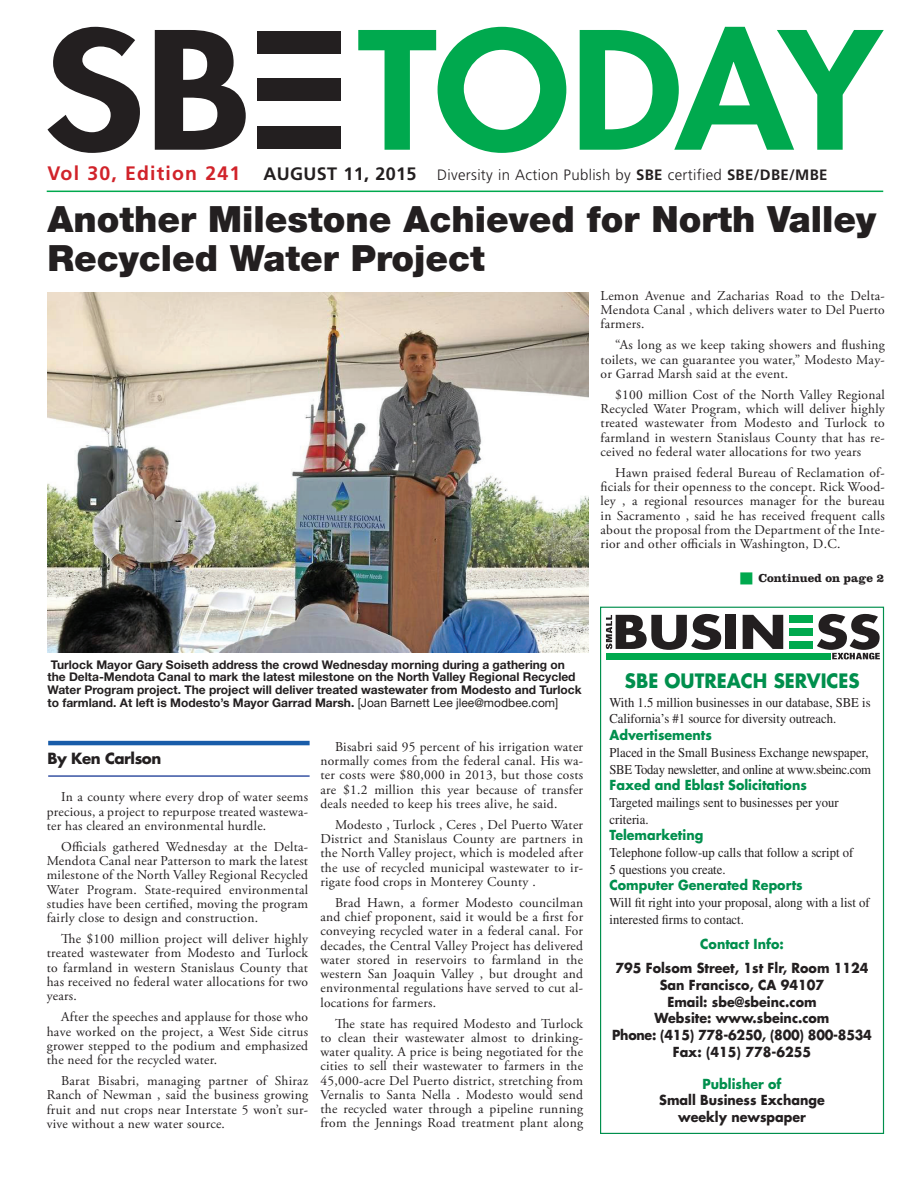
<style>
.page{position:relative;width:918px;height:1188px;background:#fff}
.page>*{position:absolute;margin:0;border:0;box-sizing:border-box;transform-origin:0 0}
.t1{font:900 36px/39px "Helvetica Neue LT";color:#231f20}
.t2{font:700 19.35px "Futura";color:#008f4d;scale:.94 1}
.t3{font:300 15px "Frutiger";letter-spacing:.02em;color:#231f20}
.t4{font:700 15px "Futura";letter-spacing:-.03em;color:#231f20}
.t5{font:13.5px/14.2px "Adobe Garamond Pro";letter-spacing:.02em;color:#231f20;text-align:justify}
.t6{font:13.5px/16.6px "Times";color:#231f20;scale:.94 1}
.t7{font:700 13.5px/16.6px "Futura";color:#231f20;text-align:center;scale:.94 1}
.t8{font:700 13.5px "Futura";color:#008f4d;scale:.94 1}
.t9{font:700 12px/12.8px "Helvetica Neue LT Std";color:#231f20}
.t10{font:700 12px "Clarendon LT Std";color:#231f20}
.s1{font-weight:700;font-size:19.5px;color:#d1232a}
.s2{font-weight:700;font-size:18px}
.s3{font-weight:700}
.s4{font-weight:400}
</style>
<div class="page">
<hr style="left:47px;top:191px;width:836px;height:1px;background:#00a94e">
<hr style="left:48px;top:741px;width:262px;height:4px;background:#185ca9">
<hr style="left:48px;top:775px;width:262px;height:2px;background:#3853a3">
<div style="left:600px;top:607px;width:284px;height:527px;background:#fff;border:1px solid #008f4d"></div>
<div style="left:606px;top:653px;width:224px;height:6px;background:#00a94e"></div>
<div style="left:726px;top:615px;width:10px;height:34px;background:#231f20"></div>
<svg style="left:743px;top:615px;width:40px;height:34px"></svg>
<div style="left:790px;top:615px;width:23px;height:7px;background:#00a94e"></div>
<div style="left:790px;top:628px;width:23px;height:8px;background:#00a94e"></div>
<div style="left:790px;top:641px;width:23px;height:8px;background:#00a94e"></div>
<svg style="left:606px;top:614px;width:115px;height:36px"></svg>
<svg style="left:817px;top:614px;width:63px;height:45px"></svg>
<div style="left:257px;top:126px;width:84px;height:22px;background:#231f20"></div>
<div style="left:257px;top:78px;width:84px;height:23px;background:#231f20"></div>
<div style="left:257px;top:31px;width:84px;height:22px;background:#231f20"></div>
<svg style="left:47px;top:27px;width:93px;height:126px"></svg>
<svg style="left:155px;top:30px;width:91px;height:120px"></svg>
<svg style="left:358px;top:27px;width:208px;height:126px"></svg>
<svg style="left:580px;top:27px;width:304px;height:123px"></svg>
<img style="left:48px;top:293px;width:540px;height:360px">
<p class="t3" style="left:47px;top:166px;width:782px"><span class="s1">Vol 30, Edition 241</span> <span class="s2">AUGUST 11, 2015</span> Diversity in Action Publish by <span class="s3">SBE</span> certified <span class="s3">SBE/DBE/MBE</span></p>
<h1 class="t1" style="left:48px;top:199px;width:830px">Another Milestone Achieved for North Valley<br>Recycled Water Project</h1>
<p class="t5" style="left:601px;top:289px;width:286px">Lemon Avenue and Zacharias Road to the Delta-Mendota Canal , which delivers water to Del Puerto farmers.</p>
<p class="t5" style="left:601px;top:338px;width:286px;text-indent:15px">“As long as we keep taking showers and flushing toilets, we can guarantee you water,” Modesto May&shy;or Garrad Marsh said at the event.</p>
<p class="t5" style="left:601px;top:388px;width:286px;text-indent:15px">$100 million Cost of the North Valley Regional Recycled Water Program, which will deliver highly treated wastewater from Modesto and Turlock to farmland in western Stanislaus County that has re&shy;ceived no federal water allocations for two years</p>
<p class="t5" style="left:601px;top:466px;width:286px;text-indent:15px">Hawn praised federal Bureau of Reclamation of&shy;ficials for their openness to the concept. Rick Wood&shy;ley , a regional resources manager for the bureau in Sacramento , said he has received frequent calls about the proposal from the Department of the Inte&shy;rior and other officials in Washington, D.C.</p>
<p class="t10" style="left:758px;top:571px;width:127px">Continued on page 2</p>
<p class="t9" style="left:48px;top:658px;width:536px">Turlock Mayor Gary Soiseth address the crowd Wednesday morning during a gathering on the Delta-Mendota Canal to mark the latest milestone on the North Valley Regional Recycled Water Program project. The project will deliver treated wastewater from Modesto and Turlock to farmland. At left is Modesto’s Mayor Garrad Marsh. <span class="s4">[Joan Barnett Lee jlee@modbee.com]</span></p>
<p class="t4" style="left:48px;top:748px;width:115px">By Ken Carlson</p>
<p class="t5" style="left:47px;top:791px;width:263px;text-indent:15px">In a county where every drop of water seems precious, a project to repurpose treated wastewa&shy;ter has cleared an environmental hurdle.</p>
<p class="t5" style="left:47px;top:840px;width:263px;text-indent:15px">Officials gathered Wednesday at the Delta-Mendota Canal near Patterson to mark the latest milestone of the North Valley Regional Recycled Water Program. State-required environmental studies have been certified, moving the program fairly close to design and construction.</p>
<p class="t5" style="left:47px;top:932px;width:263px;text-indent:15px">The $100 million project will deliver highly treated wastewater from Modesto and Turlock to farmland in western Stanislaus County that has received no federal water allocations for two years.</p>
<p class="t5" style="left:47px;top:1010px;width:263px;text-indent:15px">After the speeches and applause for those who have worked on the project, a West Side citrus grower stepped to the podium and emphasized the need for the recycled water.</p>
<p class="t5" style="left:47px;top:1074px;width:263px;text-indent:15px">Barat Bisabri, managing partner of Shiraz Ranch of Newman , said the business growing fruit and nut crops near Interstate 5 won’t sur&shy;vive without a new water source.</p>
<p class="t5" style="left:320px;top:740px;width:264px;text-indent:15px">Bisabri said 95 percent of his irrigation water normally comes from the federal canal. His wa&shy;ter costs were $80,000 in 2013, but those costs are $1.2 million this year because of transfer deals needed to keep his trees alive, he said.</p>
<p class="t5" style="left:320px;top:818px;width:264px;text-indent:15px">Modesto , Turlock , Ceres , Del Puerto Water District and Stanislaus County are partners in the North Valley project, which is modeled after the use of recycled municipal wastewater to ir&shy;rigate food crops in Monterey County .</p>
<p class="t5" style="left:320px;top:896px;width:264px;text-indent:15px">Brad Hawn, a former Modesto councilman and chief proponent, said it would be a first for conveying recycled water in a federal canal. For decades, the Central Valley Project has delivered water stored in reservoirs to farmland in the western San Joaquin Valley , but drought and environmental regulations have served to cut al&shy;locations for farmers.</p>
<p class="t5" style="left:320px;top:1017px;width:264px;text-indent:15px">The state has required Modesto and Turlock to clean their wastewater almost to drinking&shy;water quality. A price is being negotiated for the cities to sell their wastewater to farmers in the 45,000-acre Del Puerto district, stretching from Vernalis to Santa Nella . Modesto would send the recycled water through a pipeline running from the Jennings Road treatment plant along</p>
<h2 class="t2" style="left:625px;top:668px;width:88px">SBE Outreac</h2>
<h2 class="t2" style="left:753px;top:668px;width:84px">h Services</h2>
<p class="t6" style="left:610px;top:694px;width:279px">With 1.5 million businesses in our database, SBE is<br>California’s #1 source for diversity outreach.</p>
<p class="t8" style="left:610px;top:726px;width:110px">Advertisements</p>
<p class="t6" style="left:610px;top:744px;width:280px">Placed in the Small Business Exchange newspaper,<br>SBE Today newsletter, and online at www.sbeinc.com</p>
<p class="t8" style="left:610px;top:776px;width:211px">Faxed and Eblast Solicitations</p>
<p class="t6" style="left:610px;top:794px;width:246px">Targeted mailings sent to businesses per your criteria.</p>
<p class="t8" style="left:610px;top:826px;width:101px">Telemarketing</p>
<p class="t6" style="left:610px;top:844px;width:261px">Telephone follow-up calls that follow a script of<br>5 questions you create.</p>
<p class="t8" style="left:610px;top:876px;width:207px">Computer Generated Reports</p>
<p class="t6" style="left:610px;top:894px;width:278px">Will fit right into your proposal, along with a list of interested firms to contact.</p>
<p class="t8" style="left:700px;top:934px;width:90px">Contact Info:</p>
<p class="t7" style="left:612px;top:960px;width:278px">795 Folsom Street, 1st Flr, Room 1124<br>San Francisco, CA 94107<br>Email: sbe@sbeinc.com<br>Website: www.sbeinc.com<br>Phone: (415) 778-6250, (800) 800-8534<br>Fax: (415) 778-6255</p>
<p class="t8" style="left:703px;top:1075px;width:86px">Publisher of</p>
<p class="t7" style="left:659px;top:1092px;width:178px">Small Business Exchange weekly newspaper</p>
</div>
